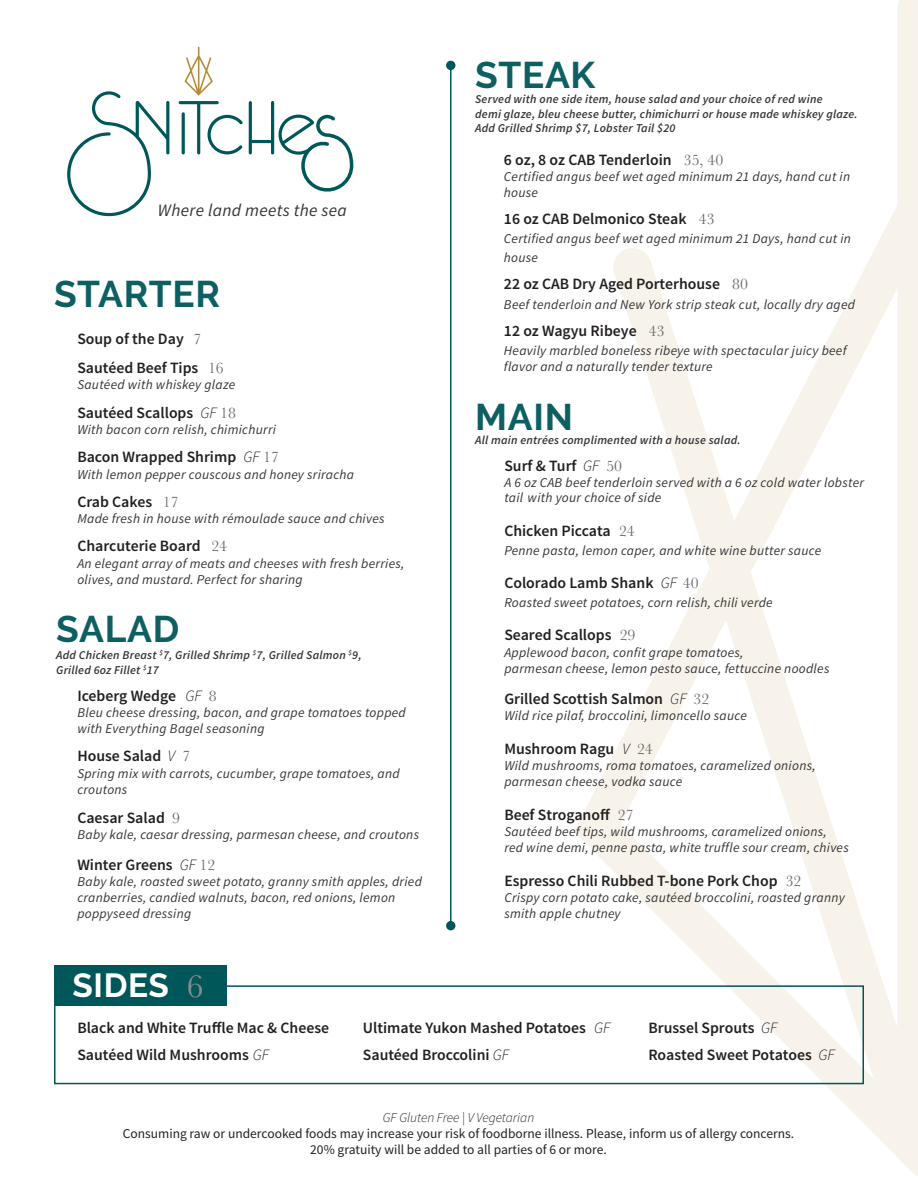
<style>
.page{position:relative;width:918px;height:1188px;background:#fff}
.page>*{position:absolute;margin:0;border:0;box-sizing:border-box;transform-origin:0 0}
.t1{font:700 37.05px "Raleway";letter-spacing:.02em;color:#0d5f61}
.t2{font:700 33.3px "Raleway";letter-spacing:.02em;color:#fff}
.t3{font:italic 17.4px "Source Sans Pro";letter-spacing:.02em;color:#363536}
.t4{font:600 15.75px "Source Sans Pro";color:#231f20}
.t5{font:italic 13.5px/16.2px "Source Sans Pro";letter-spacing:.02em;color:#363536}
.t6{font:13.5px "Source Sans Pro";color:#231f20}
.t7{font:italic 300 13.5px "Source Sans Pro";color:#231f20}
.t8{font:italic 600 12px "Source Sans Pro";letter-spacing:.02em;color:#363536}
.s1{font-family:"Baskerville";font-weight:400;color:#6c6d70}
.s2{font-weight:300;font-style:italic}
.s3{font-family:"Baskerville";font-weight:400;color:#8a8c8f}
</style>
<div class="page">
<svg style="left:574px;top:210px;width:344px;height:966px"></svg>
<svg style="left:611px;top:246px;width:284px;height:923px"></svg>
<svg style="left:895px;top:0;width:23px;height:1169px;background:#f7f3ec"></svg>
<svg style="left:67px;top:91px;width:102px;height:125px"></svg>
<svg style="left:249px;top:101px;width:104px;height:91px"></svg>
<svg style="left:179px;top:47px;width:64px;height:107px"></svg>
<div style="left:446px;top:61px;width:9px;height:9px;background:#005759;border-radius:50%"></div>
<div style="left:446px;top:921px;width:9px;height:9px;background:#005759;border-radius:50%"></div>
<hr style="left:450px;top:65px;width:2px;height:857px;background:#005759">
<div style="left:54px;top:985px;width:810px;height:99px;border:2px solid #005759"></div>
<div style="left:54px;top:966px;width:172px;height:40px;background:#005759"></div>
<p class="t3" style="left:158px;top:200px;width:190px">Where land meets the sea</p>
<p class="t1" style="left:54px;top:273px;width:168px">STARTER</p>
<p class="t4" style="left:77px;top:329px;width:126px">Soup of the Day <span class="s1">7</span></p>
<p class="t4" style="left:77px;top:358px;width:148px">Sautéed Beef Tips <span class="s1">16</span></p>
<p class="t5" style="left:77px;top:377px;width:159px">Sautéed with whiskey glaze</p>
<p class="t4" style="left:77px;top:403px;width:160px">Sautéed Scallops <span class="s2">GF</span> <span class="s1">18</span></p>
<p class="t5" style="left:77px;top:422px;width:200px">With bacon corn relish, chimichurri</p>
<p class="t4" style="left:77px;top:447px;width:203px">Bacon Wrapped Shrimp <span class="s2">GF</span> <span class="s1">17</span></p>
<p class="t5" style="left:77px;top:466px;width:278px">With lemon pepper couscous and honey sriracha</p>
<p class="t4" style="left:77px;top:492px;width:103px">Crab Cakes <span class="s1">17</span></p>
<p class="t5" style="left:77px;top:510px;width:309px">Made fresh in house with rémoulade sauce and chives</p>
<p class="t4" style="left:77px;top:536px;width:151px">Charcuterie Board <span class="s1">24</span></p>
<p class="t5" style="left:77px;top:555px;width:329px">An elegant array of meats and cheeses with fresh berries, olives, and mustard. Perfect for sharing</p>
<p class="t1" style="left:56px;top:608px;width:124px">SALAD</p>
<p class="t8" style="left:56px;top:648px;width:307px">Add Chicken Breast <sup>$</sup>7, Grilled Shrimp <sup>$</sup>7, Grilled Salmon <sup>$</sup>9,</p>
<p class="t8" style="left:56px;top:662px;width:104px">Grilled 6oz Fillet <sup>$</sup>17</p>
<p class="t4" style="left:77px;top:686px;width:141px">Iceberg Wedge <span class="s2">GF</span> <span class="s1">8</span></p>
<p class="t5" style="left:77px;top:704px;width:330px">Bleu cheese dressing, bacon, and grape tomatoes topped with Everything Bagel seasoning</p>
<p class="t4" style="left:77px;top:746px;width:114px">House Salad <span class="s2">V</span> <span class="s1">7</span></p>
<p class="t5" style="left:77px;top:765px;width:324px">Spring mix with carrots, cucumber, grape tomatoes, and croutons</p>
<p class="t4" style="left:77px;top:808px;width:104px">Caesar Salad <span class="s1">9</span></p>
<p class="t5" style="left:77px;top:826px;width:343px">Baby kale, caesar dressing, parmesan cheese, and croutons</p>
<p class="t4" style="left:77px;top:855px;width:140px">Winter Greens <span class="s2">GF</span> <span class="s1">12</span></p>
<p class="t5" style="left:77px;top:873px;width:346px">Baby kale, roasted sweet potato, granny smith apples, dried cranberries, candied walnuts, bacon, red onions, lemon poppyseed dressing</p>
<p class="t1" style="left:475px;top:54px;width:122px">STEAK</p>
<p class="t8" style="left:475px;top:91px;width:349px">Served with one side item, house salad and your choice of red wine</p>
<p class="t8" style="left:475px;top:106px;width:384px">demi glaze, bleu cheese butter, chimichurri or house made whiskey glaze.</p>
<p class="t8" style="left:475px;top:121px;width:202px">Add Grilled Shrimp $7, Lobster Tail $20</p>
<p class="t4" style="left:504px;top:150px;width:221px">6 oz, 8 oz CAB Tenderloin <span class="s1">35, 40</span></p>
<p class="t5" style="left:504px;top:169px;width:348px;line-height:15.6px">Certified angus beef wet aged minimum 21 days, hand cut in house</p>
<p class="t4" style="left:504px;top:209px;width:212px">16 oz CAB Delmonico Steak <span class="s1">43</span></p>
<p class="t5" style="left:504px;top:229px;width:348px;line-height:19.2px">Certified angus beef wet aged minimum 21 Days, hand cut in house</p>
<p class="t4" style="left:504px;top:274px;width:246px">22 oz CAB Dry Aged Porterhouse <span class="s1">80</span></p>
<p class="t5" style="left:504px;top:296px;width:353px">Beef tenderloin and New York strip steak cut, locally dry aged</p>
<p class="t4" style="left:504px;top:320px;width:162px">12 oz Wagyu Ribeye <span class="s1">43</span></p>
<p class="t5" style="left:504px;top:342px;width:344px">Heavily marbled boneless ribeye with spectacular juicy beef flavor and a naturally tender texture</p>
<p class="t1" style="left:475px;top:395px;width:99px">MAIN</p>
<p class="t8" style="left:475px;top:432px;width:267px">All main entrées complimented with a house salad.</p>
<p class="t4" style="left:504px;top:455px;width:119px">Surf &amp; Turf <span class="s2">GF</span> <span class="s1">50</span></p>
<p class="t5" style="left:504px;top:474px;width:361px;line-height:15.6px">A 6 oz CAB beef tenderloin served with a 6 oz cold water lobster tail with your choice of side</p>
<p class="t4" style="left:504px;top:521px;width:132px">Chicken Piccata <span class="s1">24</span></p>
<p class="t5" style="left:504px;top:542px;width:318px">Penne pasta, lemon caper, and white wine butter sauce</p>
<p class="t4" style="left:504px;top:573px;width:196px">Colorado Lamb Shank <span class="s2">GF</span> <span class="s1">40</span></p>
<p class="t5" style="left:504px;top:594px;width:270px">Roasted sweet potatoes, corn relish, chili verde</p>
<p class="t4" style="left:504px;top:625px;width:133px">Seared Scallops <span class="s1">29</span></p>
<p class="t5" style="left:504px;top:644px;width:241px">Applewood bacon, confit grape tomatoes,</p>
<p class="t5" style="left:504px;top:660px;width:327px">parmesan cheese, lemon pesto sauce, fettuccine noodles</p>
<p class="t4" style="left:504px;top:689px;width:207px">Grilled Scottish Salmon <span class="s2">GF</span> <span class="s1">32</span></p>
<p class="t5" style="left:504px;top:707px;width:244px">Wild rice pilaf, broccolini, limoncello sauce</p>
<p class="t4" style="left:504px;top:738px;width:150px">Mushroom Ragu <span class="s2">V</span> <span class="s1">24</span></p>
<p class="t5" style="left:504px;top:757px;width:313px">Wild mushrooms, roma tomatoes, caramelized onions, parmesan cheese, vodka sauce</p>
<p class="t4" style="left:504px;top:804px;width:131px">Beef Stroganoff <span class="s1">27</span></p>
<p class="t5" style="left:504px;top:823px;width:324px">Sautéed beef tips, wild mushrooms, caramelized onions,</p>
<p class="t5" style="left:504px;top:839px;width:346px">red wine demi, penne pasta, white truffle sour cream, chives</p>
<p class="t4" style="left:504px;top:870px;width:299px">Espresso Chili Rubbed T-bone Pork Chop <span class="s1">32</span></p>
<p class="t5" style="left:504px;top:889px;width:342px">Crispy corn potato cake, sautéed broccolini, roasted granny smith apple chutney</p>
<p class="t2" style="left:72px;top:966px;width:132px">SIDES <span class="s3">6</span></p>
<p class="t4" style="left:77px;top:1018px;width:253px">Black and White Truffle Mac &amp; Cheese</p>
<p class="t4" style="left:77px;top:1045px;width:193px">Sautéed Wild Mushrooms <span class="s2">GF</span></p>
<p class="t4" style="left:363px;top:1018px;width:249px">Ultimate Yukon Mashed Potatoes <span class="s2">GF</span></p>
<p class="t4" style="left:363px;top:1045px;width:148px">Sautéed Broccolini <span class="s2">GF</span></p>
<p class="t4" style="left:648px;top:1018px;width:130px">Brussel Sprouts <span class="s2">GF</span></p>
<p class="t4" style="left:648px;top:1045px;width:188px">Roasted Sweet Potatoes <span class="s2">GF</span></p>
<p class="t7" style="left:383px;top:1109px;width:153px">GF Gluten Free | V Vegetarian</p>
<p class="t6" style="left:123px;top:1125px;width:673px">Consuming raw or undercooked foods may increase your risk of foodborne illness. Please, inform us of allergy concerns.</p>
<p class="t6" style="left:310px;top:1141px;width:298px">20% gratuity will be added to all parties of 6 or more.</p>
</div>
